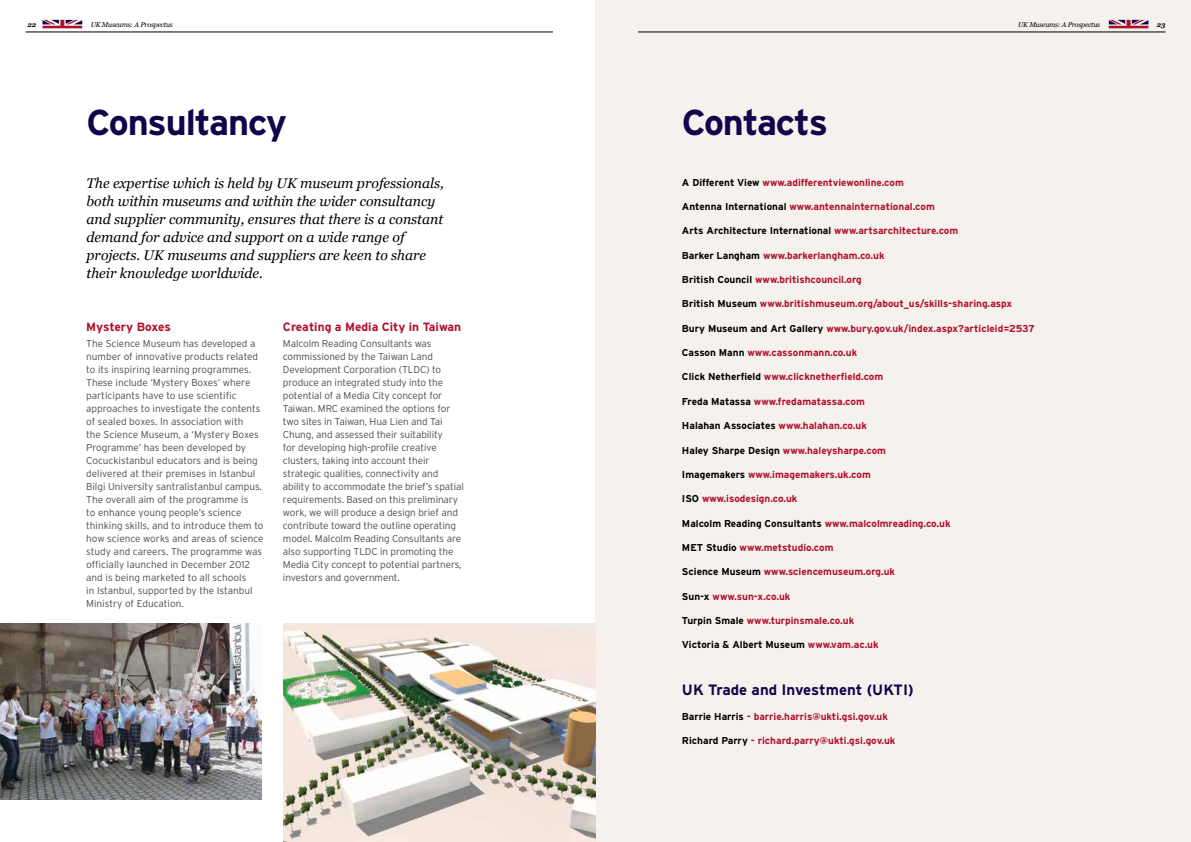
<style>
.page{position:relative;width:1191px;height:842px;background:#fff}
.page>*{position:absolute;margin:0;border:0;box-sizing:border-box;transform-origin:0 0}
.t1{font:700 36px "Interstate";letter-spacing:-.03em;color:#12044b}
.t2{font:700 15px "Interstate";color:#12044b}
.t3{font:italic 14px/18px "Georgia";color:#000}
.t4{font:700 12px "Interstate";color:#b10f2b}
.t5{font:300 10px/13px "Interstate";letter-spacing:-.01em;color:#4d4d4f}
.t6{font:700 10px "Interstate";color:#b10f2b}
.t7{font:700 10px "Interstate";color:#000}
.t8{font:italic 7px "Georgia";letter-spacing:-.03em;color:#000}
.t9{font:italic 700 7px "Georgia";color:#000}
.s1{color:#000}
.s2{color:#b10f2b}
</style>
<div class="page">
<hr style="left:26px;top:32px;width:527px;height:1px;background:#000">
<svg style="left:43px;top:20px;width:39px;height:8px"></svg>
<div style="left:595px;top:0;width:596px;height:842px;background:#f5f2ee"></div>
<hr style="left:638px;top:32px;width:527px;height:1px;background:#000">
<svg style="left:1108px;top:20px;width:40px;height:8px"></svg>
<img style="left:0;top:624px;width:261px;height:175px">
<img style="left:283px;top:624px;width:312px;height:218px">
<p class="t9" style="left:28px;top:19px;width:10px">22</p>
<p class="t8" style="left:91px;top:19px;width:84px">UK Museums: A Prospectus</p>
<p class="t8" style="left:1018px;top:19px;width:84px">UK Museums: A Prospectus</p>
<p class="t9" style="left:1156px;top:19px;width:10px">23</p>
<h1 class="t1" style="left:86px;top:102px;width:202px">Consultancy</h1>
<h1 class="t1" style="left:682px;top:102px;width:148px">Contacts</h1>
<p class="t3" style="left:86px;top:174px;width:359px">The expertise which is held by UK museum professionals, both within museums and within the wider consultancy and supplier community, ensures that there is a constant demand for advice and support on a wide range of projects. UK museums and suppliers are keen to share their knowledge worldwide.</p>
<p class="t6" style="left:682px;top:177px;width:223px"><span class="s1">A Different View</span> www.adifferentviewonline.com</p>
<p class="t6" style="left:682px;top:201px;width:254px"><span class="s1">Antenna International</span> www.antennainternational.com</p>
<p class="t7" style="left:682px;top:225px;width:278px">Arts Architecture International <span class="s2">www.artsarchitecture.com</span></p>
<p class="t6" style="left:682px;top:250px;width:204px"><span class="s1">Barker Langham</span> www.barkerlangham.co.uk</p>
<p class="t6" style="left:682px;top:274px;width:181px"><span class="s1">British Council</span> www.britishcouncil.org</p>
<p class="t6" style="left:682px;top:298px;width:332px"><span class="s1">British Museum</span> www.britishmuseum.org/about_us/skills-sharing.aspx</p>
<p class="t6" style="left:682px;top:323px;width:354px"><span class="s1">Bury Museum and Art Gallery</span> www.bury.gov.uk/index.aspx?articleid=2537</p>
<p class="t6" style="left:682px;top:347px;width:177px"><span class="s1">Casson Mann</span> www.cassonmann.co.uk</p>
<p class="t6" style="left:682px;top:371px;width:203px"><span class="s1">Click Netherfield</span> www.clicknetherfield.com</p>
<p class="t6" style="left:682px;top:396px;width:184px"><span class="s1">Freda Matassa</span> www.fredamatassa.com</p>
<p class="t7" style="left:682px;top:420px;width:186px">Halahan Associates <span class="s2">www.halahan.co.uk</span></p>
<p class="t6" style="left:682px;top:444px;width:206px"><span class="s1">Haley Sharpe Design</span> www.haleysharpe.com</p>
<p class="t6" style="left:682px;top:469px;width:190px"><span class="s1">Imagemakers</span> www.imagemakers.uk.com</p>
<p class="t6" style="left:682px;top:493px;width:117px"><span class="s1">ISO</span> www.isodesign.co.uk</p>
<p class="t7" style="left:682px;top:517px;width:270px">Malcolm Reading Consultants <span class="s2">www.malcolmreading.co.uk</span></p>
<p class="t6" style="left:682px;top:542px;width:153px"><span class="s1">MET Studio</span> www.metstudio.com</p>
<p class="t6" style="left:682px;top:566px;width:214px"><span class="s1">Science Museum</span> www.sciencemuseum.org.uk</p>
<p class="t6" style="left:682px;top:590px;width:110px"><span class="s1">Sun-x</span> www.sun-x.co.uk</p>
<p class="t6" style="left:682px;top:615px;width:174px"><span class="s1">Turpin Smale</span> www.turpinsmale.co.uk</p>
<p class="t7" style="left:682px;top:639px;width:198px">Victoria &amp; Albert Museum <span class="s2">www.vam.ac.uk</span></p>
<h2 class="t2" style="left:682px;top:682px;width:233px">UK Trade and Investment (UKTI)</h2>
<p class="t6" style="left:682px;top:710px;width:207px"><span class="s1">Barrie Harris</span> - barrie.harris@ukti.gsi.gov.uk</p>
<p class="t6" style="left:682px;top:735px;width:215px"><span class="s1">Richard Parry</span> - richard.parry@ukti.gsi.gov.uk</p>
<p class="t4" style="left:86px;top:320px;width:86px">Mystery Boxes</p>
<p class="t5" style="left:86px;top:337px;width:179px">The Science Museum has developed a number of innovative products related to its inspiring learning programmes.<br>These include ‘Mystery Boxes’ where participants have to use scientific approaches to investigate the contents of sealed boxes. In association with<br>the Science Museum, a ‘Mystery Boxes Programme’ has been developed by Cocuckistanbul educators and is being delivered at their premises in Istanbul Bilgi University santralistanbul campus.<br>The overall aim of the programme is<br>to enhance young people’s science thinking skills, and to introduce them to how science works and areas of science study and careers. The programme was officially launched in December 2012 and is being marketed to all schools<br>in Istanbul, supported by the Istanbul Ministry of Education.</p>
<p class="t4" style="left:283px;top:320px;width:180px">Creating a Media City in Taiwan</p>
<p class="t5" style="left:283px;top:337px;width:182px">Malcolm Reading Consultants was commissioned by the Taiwan Land Development Corporation (TLDC) to produce an integrated study into the potential of a Media City concept for Taiwan. MRC examined the options for two sites in Taiwan, Hua Lien and Tai Chung, and assessed their suitability<br>for developing high-profile creative clusters, taking into account their strategic qualities, connectivity and ability to accommodate the brief’s spatial requirements. Based on this preliminary work, we will produce a design brief and contribute toward the outline operating model. Malcolm Reading Consultants are also supporting TLDC in promoting the Media City concept to potential partners, investors and government.</p>
</div>
